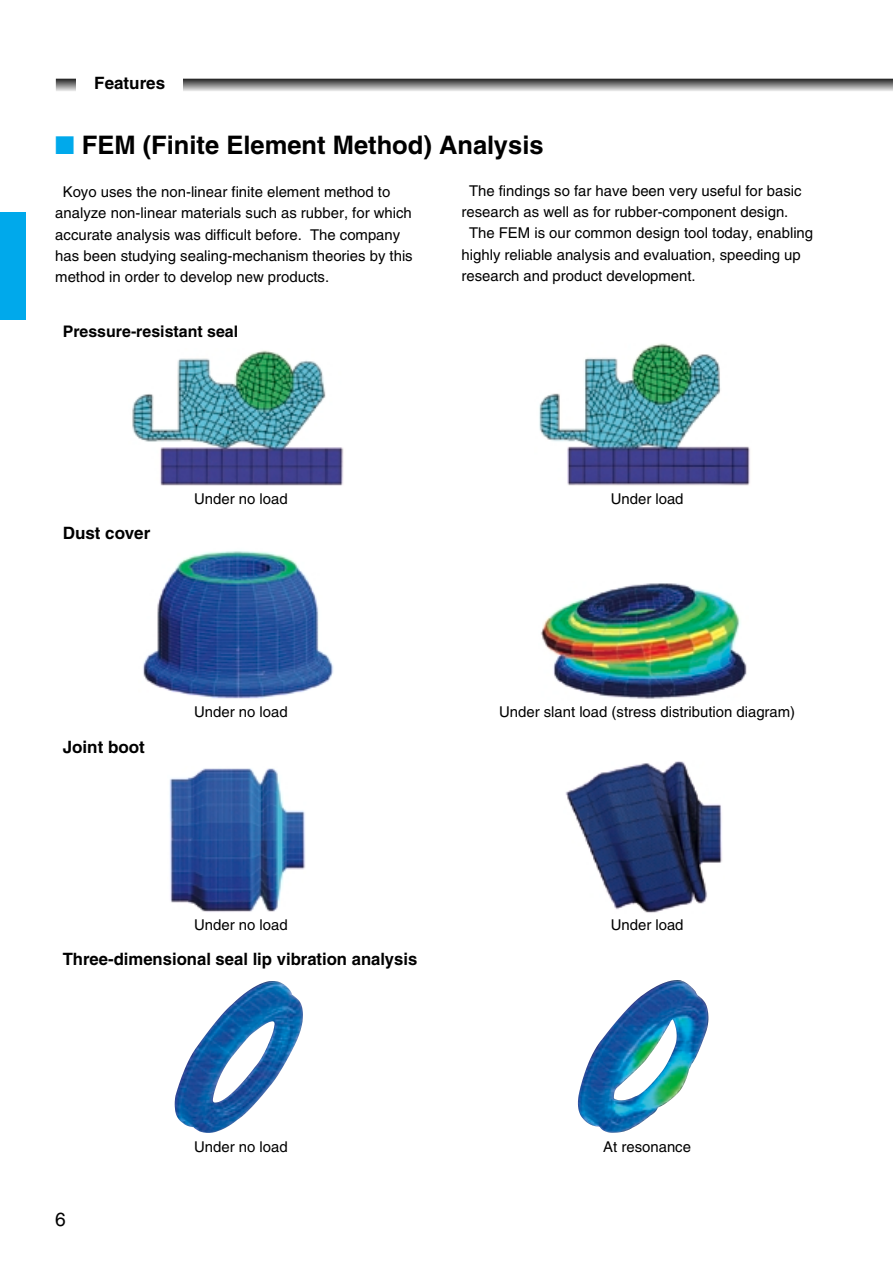
<style>
.page{position:relative;width:893px;height:1262px;background:#fff}
.page>*{position:absolute;margin:0;border:0;box-sizing:border-box;transform-origin:0 0}
.t1{font:700 25.5px "Helvetica";color:#000}
.t2{font:19.2px "Helvetica";color:#000}
.t3{font:700 16.95px "Helvetica";color:#000}
.t4{font:700 15.9px "Helvetica";color:#000}
.t5{font:14.85px/21.3px "Helvetica";color:#000}
.s1{color:#00a9eb}
</style>
<div class="page">
<div style="left:0;top:213px;width:26px;height:107px;background:#00a9eb"></div>
<img style="left:132px;top:350px;width:212px;height:136px">
<img style="left:539px;top:343px;width:211px;height:143px">
<img style="left:143px;top:551px;width:191px;height:148px">
<img style="left:541px;top:583px;width:206px;height:116px">
<img style="left:169px;top:768px;width:137px;height:144px">
<img style="left:565px;top:761px;width:157px;height:152px">
<img style="left:175px;top:981px;width:128px;height:151px">
<img style="left:578px;top:980px;width:130px;height:152px">
<img style="left:56px;top:79px;width:836px;height:12px">
<div style="left:77px;top:74px;width:106px;height:22px;background:#fff"></div>
<p class="t3" style="left:94px;top:77px;width:72px">Features</p>
<h1 class="t1" style="left:55px;top:136px;width:490px"><span class="s1">■</span> FEM (Finite Element Method) Analysis</h1>
<p class="t5" style="left:469px;top:181px;width:334px">The findings so far have been very useful for basic</p>
<p class="t5" style="left:461px;top:202px;width:328px">research as well as for rubber-component design.</p>
<p class="t5" style="left:469px;top:224px;width:345px">The FEM is our common design tool today, enabling</p>
<p class="t5" style="left:461px;top:245px;width:341px">highly reliable analysis and evaluation, speeding up</p>
<p class="t5" style="left:461px;top:266px;width:236px">research and product development.</p>
<p class="t5" style="left:55px;top:182px;width:359px;text-indent:7px">Koyo uses the non-linear finite element method to analyze non-linear materials such as rubber, for which accurate analysis was difficult before. The company has been studying sealing-mechanism theories by this method in order to develop new products.</p>
<p class="t4" style="left:63px;top:325px;width:177px">Pressure-resistant seal</p>
<p class="t3" style="left:63px;top:527px;width:89px">Dust cover</p>
<p class="t5" style="left:194px;top:489px;width:95px">Under no load</p>
<p class="t5" style="left:610px;top:489px;width:74px">Under load</p>
<p class="t3" style="left:63px;top:740px;width:84px">Joint boot</p>
<p class="t5" style="left:194px;top:702px;width:95px">Under no load</p>
<p class="t5" style="left:499px;top:702px;width:297px">Under slant load (stress distribution diagram)</p>
<p class="t5" style="left:194px;top:916px;width:95px">Under no load</p>
<p class="t5" style="left:610px;top:916px;width:74px">Under load</p>
<p class="t3" style="left:63px;top:953px;width:356px">Three-dimensional seal lip vibration analysis</p>
<p class="t2" style="left:55px;top:1212px;width:12px">6</p>
<p class="t5" style="left:194px;top:1137px;width:95px">Under no load</p>
<p class="t5" style="left:603px;top:1137px;width:89px">At resonance</p>
</div>
